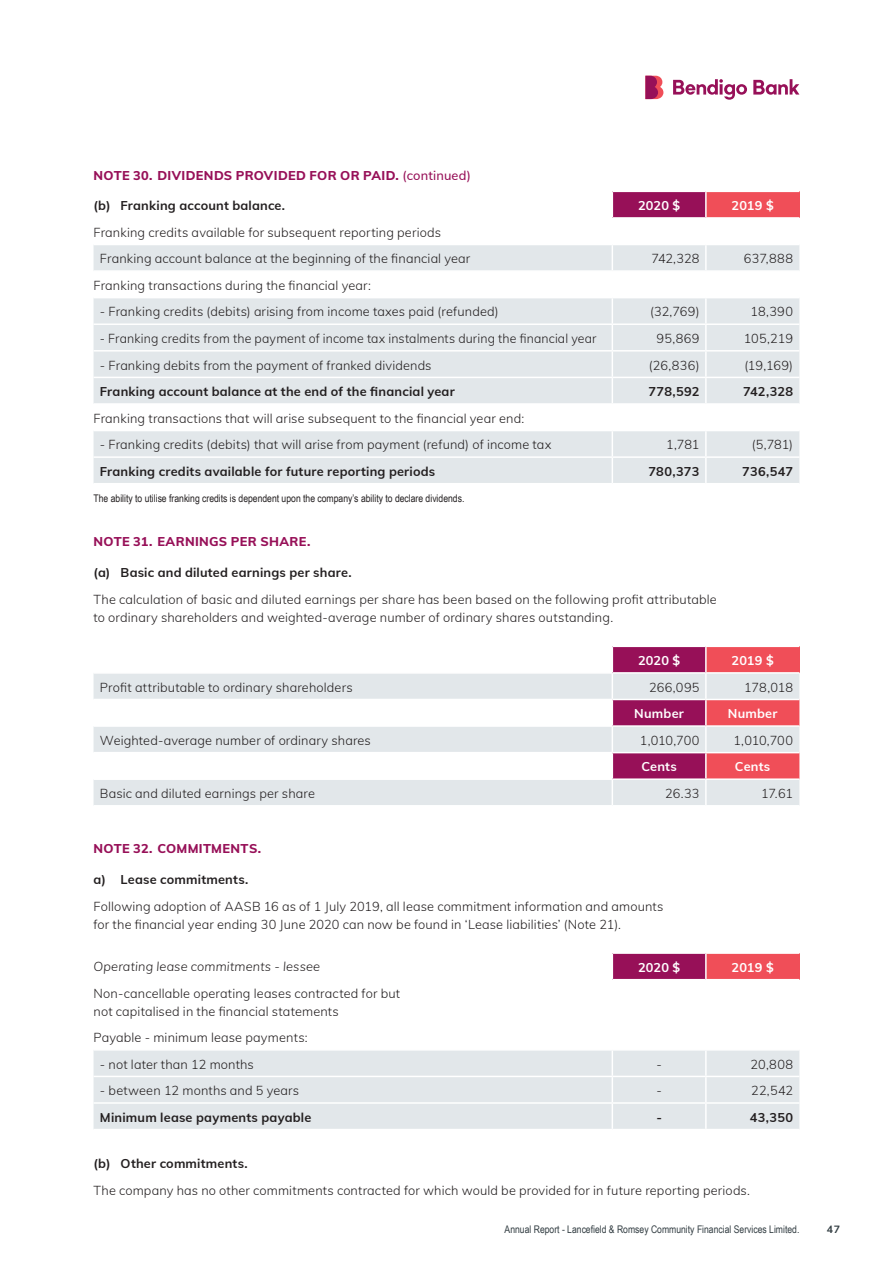
<style>
.page{position:relative;width:893px;height:1263px;background:#fff}
.page>*{position:absolute;margin:0;border:0;box-sizing:border-box;transform-origin:0 0}
.t1{font:300 12.75px/18.3px "Muli";letter-spacing:.01em;color:#231f20}
.t2{font:700 12.75px "Muli";letter-spacing:.015em;color:#231f20}
.t3{font:800 12.75px "Muli";letter-spacing:.025em;color:#971058}
.t4{font:700 12.75px "Muli";letter-spacing:.015em;color:#fff}
.t5{font:italic 300 12.75px "Muli";letter-spacing:.01em;color:#231f20}
.t6{font:10.5px "Arial Narrow";color:#231f20}
.t7{font:10.5px "Arial Narrow";color:#323d42}
.t8{font:700 10.5px "Muli";color:#323d42}
.s1{font-weight:500}
</style>
<div class="page">
<svg style="left:673px;top:79px;width:74px;height:21px"></svg>
<svg style="left:753px;top:79px;width:46px;height:16px"></svg>
<svg style="left:645px;top:76px;width:18px;height:23px"></svg>
<svg style="left:94px;top:245px;width:518px;height:238px;fill:#e2e7ea"></svg>
<svg style="left:612px;top:192px;width:187px;height:291px"></svg>
<hr style="left:706px;top:456px;width:93px;height:2px;background:#fff">
<hr style="left:705px;top:458px;width:2px;height:25px;background:#fff">
<hr style="left:94px;top:270px;width:518px;height:2px;background:#fff">
<hr style="left:94px;top:297px;width:518px;height:1px;background:#fff">
<hr style="left:94px;top:323px;width:518px;height:2px;background:#fff">
<hr style="left:94px;top:350px;width:518px;height:2px;background:#fff">
<hr style="left:94px;top:377px;width:518px;height:1px;background:#fff">
<hr style="left:94px;top:403px;width:518px;height:2px;background:#fff">
<hr style="left:94px;top:430px;width:518px;height:1px;background:#fff">
<hr style="left:94px;top:456px;width:518px;height:2px;background:#fff">
<svg style="left:94px;top:674px;width:518px;height:131px;fill:#e2e7ea"></svg>
<svg style="left:612px;top:647px;width:187px;height:158px;background:#d591a6"></svg>
<hr style="left:706px;top:778px;width:93px;height:2px;background:#fff">
<hr style="left:705px;top:780px;width:2px;height:25px;background:#fff">
<hr style="left:94px;top:699px;width:518px;height:1px;background:#fff">
<hr style="left:94px;top:725px;width:518px;height:2px;background:#fff">
<hr style="left:94px;top:752px;width:518px;height:1px;background:#fff">
<hr style="left:94px;top:778px;width:518px;height:2px;background:#fff">
<div style="left:612px;top:953px;width:94px;height:27px;background:#971058"></div>
<div style="left:706px;top:953px;width:93px;height:27px;background:#f04e58"></div>
<svg style="left:612px;top:954px;width:1px;height:25px"></svg>
<hr style="left:705px;top:954px;width:2px;height:25px;background:#fff">
<hr style="left:612px;top:979px;width:94px;height:1px;background:#fff">
<hr style="left:706px;top:979px;width:93px;height:1px;background:#fff">
<div style="left:94px;top:1050px;width:705px;height:79px;background:#e2e7ea"></div>
<hr style="left:706px;top:1102px;width:93px;height:2px;background:#fff">
<hr style="left:705px;top:1104px;width:2px;height:25px;background:#fff">
<hr style="left:94px;top:1076px;width:518px;height:1px;background:#fff">
<hr style="left:94px;top:1102px;width:518px;height:2px;background:#fff">
<hr style="left:612px;top:952px;width:94px;height:2px;background:#fff">
<hr style="left:706px;top:952px;width:93px;height:2px;background:#fff">
<p class="t3" style="left:94px;top:166px;width:379px">NOTE 30. DIVIDENDS PROVIDED FOR OR PAID. <span class="s1">(continued)</span></p>
<p class="t2" style="left:94px;top:196px;width:193px">(b) Franking account balance.</p>
<p class="t4" style="left:638px;top:196px;width:44px">2020 $</p>
<p class="t4" style="left:732px;top:196px;width:44px">2019 $</p>
<p class="t1" style="left:100px;top:218px;width:372px;line-height:26.5px;text-indent:-6px">Franking credits available for subsequent reporting periods<br>Franking account balance at the beginning of the financial year</p>
<p class="t1" style="left:651px;top:249px;width:50px">742,328</p>
<p class="t1" style="left:744px;top:249px;width:51px">637,888</p>
<p class="t1" style="left:94px;top:276px;width:279px">Franking transactions during the financial year:</p>
<p class="t1" style="left:100px;top:302px;width:400px">- Franking credits (debits) arising from income taxes paid (refunded)</p>
<p class="t1" style="left:650px;top:302px;width:51px">(32,769)</p>
<p class="t1" style="left:750px;top:302px;width:44px">18,390</p>
<p class="t1" style="left:100px;top:329px;width:498px">- Franking credits from the payment of income tax instalments during the financial year</p>
<p class="t1" style="left:657px;top:329px;width:44px">95,869</p>
<p class="t1" style="left:744px;top:329px;width:51px">105,219</p>
<p class="t1" style="left:100px;top:355px;width:333px">- Franking debits from the payment of franked dividends</p>
<p class="t1" style="left:649px;top:355px;width:52px">(26,836)</p>
<p class="t1" style="left:744px;top:355px;width:50px">(19,169)</p>
<p class="t2" style="left:100px;top:382px;width:356px">Franking account balance at the end of the financial year</p>
<p class="t2" style="left:649px;top:382px;width:52px">778,592</p>
<p class="t2" style="left:743px;top:382px;width:51px">742,328</p>
<p class="t1" style="left:94px;top:408px;width:432px">Franking transactions that will arise subsequent to the financial year end:</p>
<p class="t1" style="left:100px;top:435px;width:453px">- Franking credits (debits) that will arise from payment (refund) of income tax</p>
<p class="t1" style="left:666px;top:435px;width:35px">1,781</p>
<p class="t1" style="left:752px;top:435px;width:43px">(5,781)</p>
<p class="t2" style="left:100px;top:462px;width:337px">Franking credits available for future reporting periods</p>
<p class="t2" style="left:648px;top:462px;width:53px">780,373</p>
<p class="t2" style="left:742px;top:462px;width:52px">736,547</p>
<p class="t6" style="left:94px;top:491px;width:372px">The ability to utilise franking credits is dependent upon the company’s ability to declare dividends.</p>
<p class="t3" style="left:94px;top:532px;width:219px">NOTE 31. EARNINGS PER SHARE.</p>
<p class="t2" style="left:94px;top:563px;width:260px">(a) Basic and diluted earnings per share.</p>
<p class="t1" style="left:94px;top:590px;width:625px">The calculation of basic and diluted earnings per share has been based on the following profit attributable to ordinary shareholders and weighted‐average number of ordinary shares outstanding.</p>
<p class="t4" style="left:638px;top:651px;width:44px">2020 $</p>
<p class="t4" style="left:732px;top:651px;width:44px">2019 $</p>
<p class="t1" style="left:100px;top:677px;width:254px">Profit attributable to ordinary shareholders</p>
<p class="t1" style="left:649px;top:677px;width:52px">266,095</p>
<p class="t1" style="left:744px;top:677px;width:50px">178,018</p>
<p class="t4" style="left:634px;top:704px;width:51px">Number</p>
<p class="t4" style="left:728px;top:704px;width:51px">Number</p>
<p class="t1" style="left:100px;top:730px;width:272px">Weighted‐average number of ordinary shares</p>
<p class="t1" style="left:640px;top:730px;width:61px">1,010,700</p>
<p class="t1" style="left:733px;top:730px;width:61px">1,010,700</p>
<p class="t4" style="left:641px;top:758px;width:37px">Cents</p>
<p class="t4" style="left:735px;top:758px;width:37px">Cents</p>
<p class="t1" style="left:100px;top:784px;width:217px">Basic and diluted earnings per share</p>
<p class="t1" style="left:665px;top:784px;width:36px">26.33</p>
<p class="t1" style="left:761px;top:784px;width:33px">17.61</p>
<p class="t3" style="left:94px;top:839px;width:169px">NOTE 32. COMMITMENTS.</p>
<p class="t2" style="left:94px;top:870px;width:156px">a) Lease commitments.</p>
<p class="t1" style="left:94px;top:896px;width:572px">Following adoption of AASB 16 as of 1 July 2019, all lease commitment information and amounts for the financial year ending 30 June 2020 can now be found in ‘Lease liabilities’ (Note 21).</p>
<p class="t5" style="left:94px;top:957px;width:228px">Operating lease commitments ‐ lessee</p>
<p class="t4" style="left:638px;top:958px;width:44px">2020 $</p>
<p class="t4" style="left:732px;top:958px;width:44px">2019 $</p>
<p class="t1" style="left:94px;top:984px;width:308px">Non‐cancellable operating leases contracted for but not capitalised in the financial statements</p>
<p class="t1" style="left:94px;top:1028px;width:216px">Payable ‐ minimum lease payments:</p>
<p class="t1" style="left:100px;top:1054px;width:155px">- not later than 12 months</p>
<p class="t1" style="left:656px;top:1054px;width:7px">-</p>
<p class="t1" style="left:750px;top:1054px;width:44px">20,808</p>
<p class="t1" style="left:100px;top:1081px;width:201px">- between 12 months and 5 years</p>
<p class="t1" style="left:656px;top:1081px;width:7px">-</p>
<p class="t1" style="left:751px;top:1081px;width:43px">22,542</p>
<p class="t2" style="left:100px;top:1108px;width:213px">Minimum lease payments payable</p>
<p class="t2" style="left:656px;top:1108px;width:7px">-</p>
<p class="t2" style="left:750px;top:1108px;width:45px">43,350</p>
<p class="t2" style="left:94px;top:1154px;width:156px">(b) Other commitments.</p>
<p class="t1" style="left:94px;top:1180px;width:658px">The company has no other commitments contracted for which would be provided for in future reporting periods.</p>
<p class="t7" style="left:505px;top:1222px;width:296px">Annual Report - Lancefield &amp; Romsey Community Financial Services Limited.</p>
<p class="t8" style="left:827px;top:1222px;width:15px">47</p>
</div>
